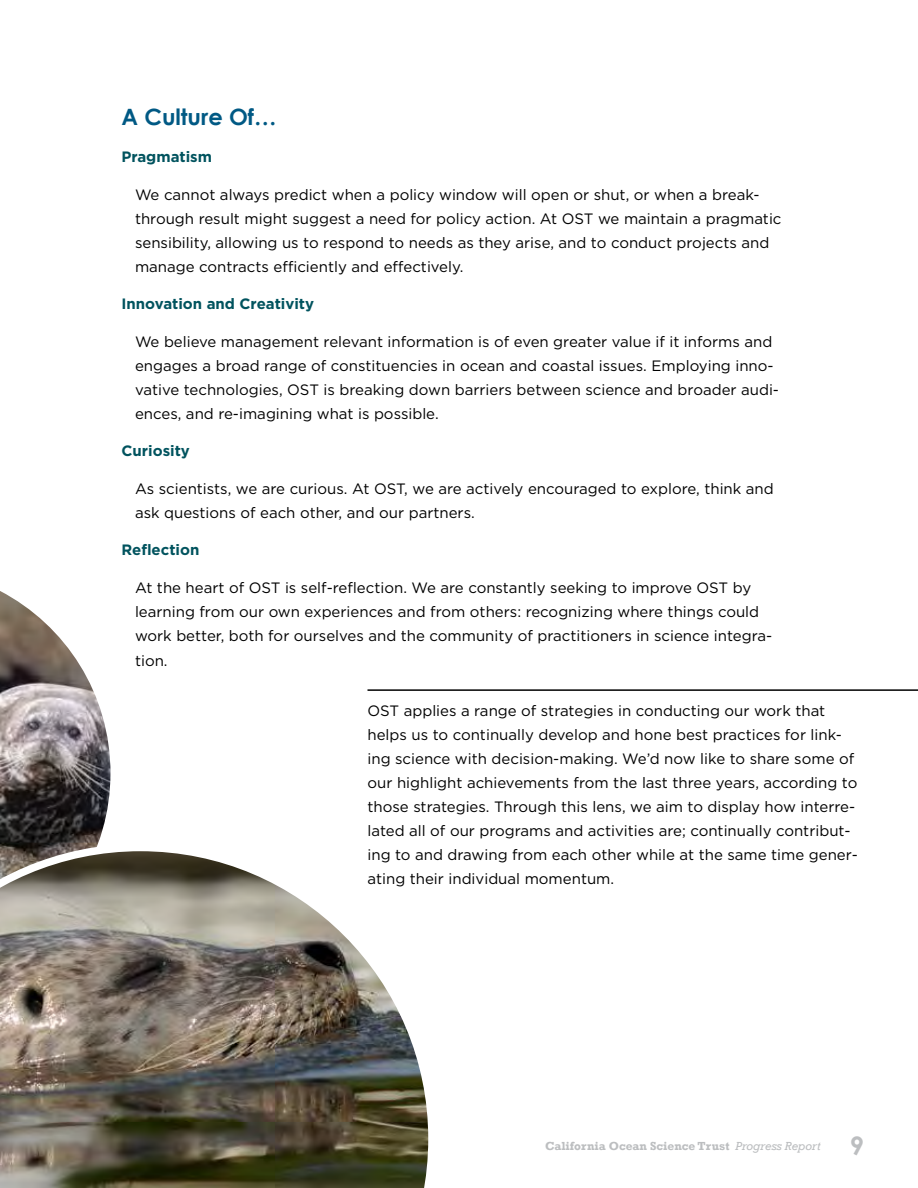
<style>
.page{position:relative;width:918px;height:1188px;background:#fff}
.page>*{position:absolute;margin:0;border:0;box-sizing:border-box;transform-origin:0 0}
.t1{font:700 22.5px "Century Gothic";color:#005984}
.t2{font:15px/24px "Gotham";color:#000}
.t3{font:700 15px "Gotham";color:#00535e}
.t4{font:700 12px "Rockwell";color:#bcbec0}
.s1{font-weight:400;font-style:italic}
.s2{font-family:"Century Gothic";font-size:25.5px}
</style>
<div class="page">
<img style="left:0;top:591px;width:110px;height:253px">
<img style="left:0;top:844px;width:429px;height:344px">
<hr style="left:368px;top:689px;width:550px;height:2px;background:#000">
<h1 class="t1" style="left:122px;top:100px;width:157px">A Culture Of…</h1>
<p class="t3" style="left:122px;top:147px;width:92px">Pragmatism</p>
<p class="t2" style="left:135px;top:182px;width:648px">We cannot always predict when a policy window will open or shut, or when a break&shy;through result might suggest a need for policy action. At OST we maintain a pragmatic sensibility, allowing us to respond to needs as they arise, and to conduct projects and manage contracts efficiently and effectively.</p>
<p class="t3" style="left:122px;top:294px;width:194px">Innovation and Creativity</p>
<p class="t2" style="left:135px;top:329px;width:646px">We believe management relevant information is of even greater value if it informs and engages a broad range of constituencies in ocean and coastal issues. Employing inno&shy;vative technologies, OST is breaking down barriers between science and broader audi&shy;ences, and re-imagining what is possible.</p>
<p class="t3" style="left:122px;top:441px;width:70px">Curiosity</p>
<p class="t2" style="left:135px;top:476px;width:640px">As scientists, we are curious. At OST, we are actively encouraged to explore, think and ask questions of each other, and our partners.</p>
<p class="t3" style="left:122px;top:540px;width:79px">Reflection</p>
<p class="t2" style="left:135px;top:575px;width:639px">At the heart of OST is self-reflection. We are constantly seeking to improve OST by learning from our own experiences and from others: recognizing where things could work better, both for ourselves and the community of practitioners in science integra-</p>
<p class="t2" style="left:135px;top:649px;width:34px">tion.</p>
<p class="t2" style="left:368px;top:698px;width:492px">OST applies a range of strategies in conducting our work that helps us to continually develop and hone best practices for link&shy;ing science with decision-making. We’d now like to share some of our highlight achievements from the last three years, according to those strategies. Through this lens, we aim to display how interre&shy;lated all of our programs and activities are; continually contribut&shy;ing to and drawing from each other while at the same time gener&shy;ating their individual momentum.</p>
<p class="t4" style="left:545px;top:1139px;width:320px">California Ocean Science Trust <span class="s1">Progress Report</span> <span class="s2">9</span></p>
</div>
